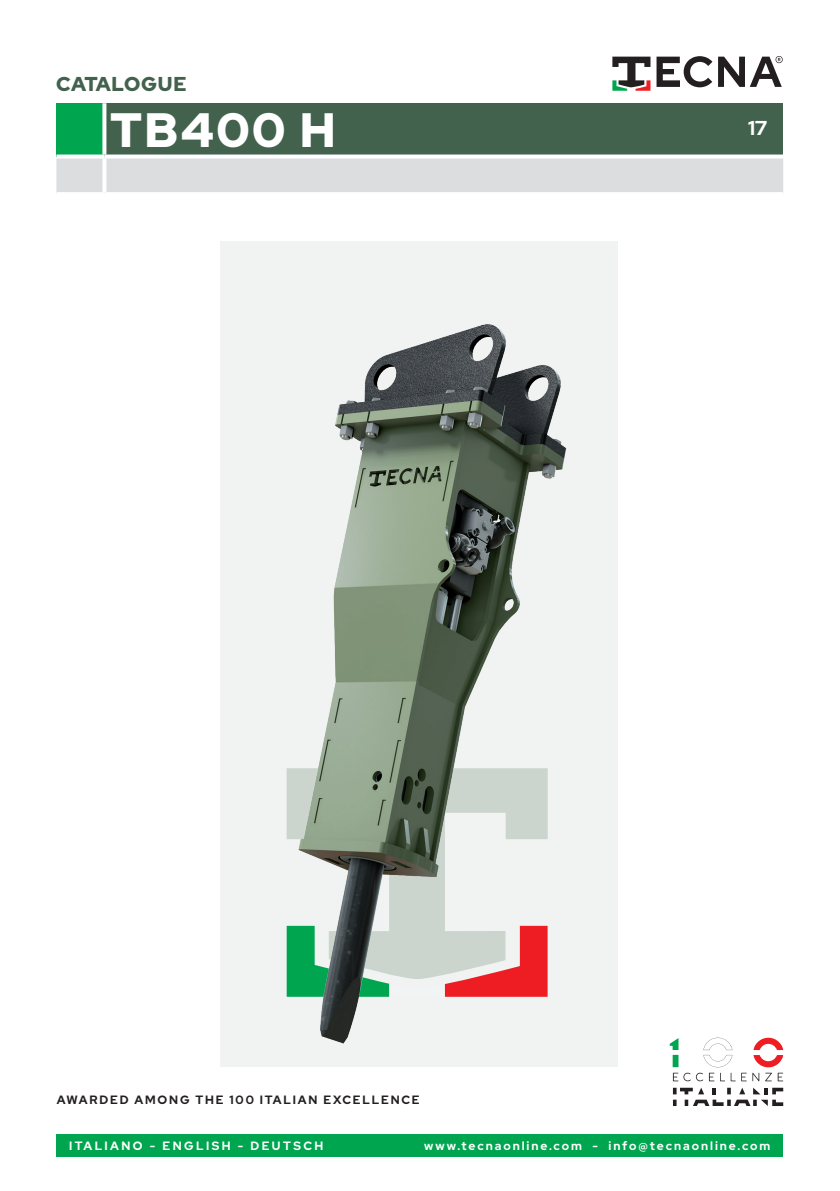
<style>
.page{position:relative;width:840px;height:1191px;background:#fff}
.page>*{position:absolute;margin:0;border:0;box-sizing:border-box;transform-origin:0 0}
.t1{font:900 48px "Red Hat Display";letter-spacing:.05em;color:#fff}
.t2{font:900 20px "Red Hat Display";letter-spacing:.04em;color:#43624e}
.t3{font:700 20px "Red Hat Display";color:#fff}
.t4{font:700 12px "Red Hat Display";letter-spacing:.16em;color:#fff}
.t5{font:700 12px "Red Hat Display";letter-spacing:.15em;color:#231f20}
.t6{font:700 12px "Red Hat Display";letter-spacing:.2em;color:#fff}
</style>
<div class="page">
<div style="left:57px;top:1134px;width:725px;height:23px;background:#00a54f"></div>
<div style="left:56px;top:103px;width:48px;height:53px;background:#00a54f"></div>
<div style="left:104px;top:103px;width:678px;height:53px;background:#43624e"></div>
<div style="left:56px;top:158px;width:726px;height:34px;background:#dcdddf"></div>
<svg style="left:102px;top:158px;width:4px;height:34px"></svg>
<svg style="left:102px;top:103px;width:4px;height:51px"></svg>
<svg style="left:56px;top:154px;width:48px;height:3px"></svg>
<svg style="left:104px;top:154px;width:678px;height:3px;fill:#fff"></svg>
<div style="left:221px;top:241px;width:396px;height:825px;background:#f0f3f1"></div>
<svg style="left:656px;top:56px;width:126px;height:31px"></svg>
<svg style="left:612px;top:57px;width:38px;height:34px"></svg>
<img style="left:251px;top:159px;width:362px;height:885px">
<svg style="left:672px;top:1087px;width:110px;height:19px"></svg>
<svg style="left:669px;top:1037px;width:77px;height:44px"></svg>
<svg style="left:752px;top:1037px;width:30px;height:44px"></svg>
<h2 class="t2" style="left:56px;top:71px;width:132px">CATALOGUE</h2>
<h1 class="t1" style="left:110px;top:98px;width:227px">TB400 H</h1>
<h2 class="t3" style="left:747px;top:115px;width:20px">17</h2>
<p class="t5" style="left:57px;top:1092px;width:364px">AWARDED AMONG THE 100 ITALIAN EXCELLENCE</p>
<p class="t6" style="left:69px;top:1138px;width:255px">ITALIANO - ENGLISH - DEUTSCH</p>
<p class="t4" style="left:424px;top:1138px;width:347px">www.tecnaonline.com - info@tecnaonline.com</p>
</div>
